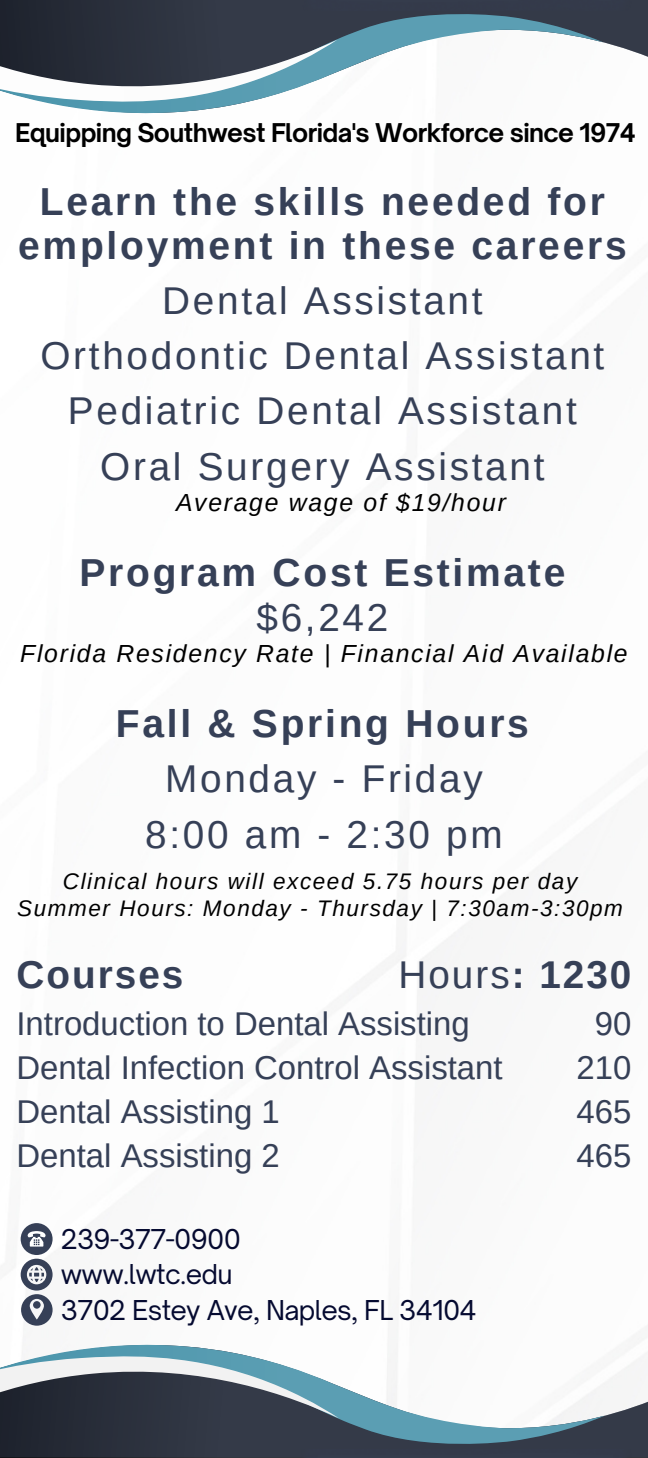
<style>
.page{position:relative;width:648px;height:1458px;background:#fff}
.page>*{position:absolute;margin:0;border:0;box-sizing:border-box;transform-origin:0 0}
.t1{font:700 38.93px/43.9px "Arimo";letter-spacing:.07em;color:#364057;text-align:center}
.t2{font:38.7px "Arimo";letter-spacing:.07em;color:#364057}
.t3{font:700 38.7px "Arimo";letter-spacing:.05em;color:#364057}
.t4{font:32.85px "Arimo";color:#364057}
.t5{font:26.1px "Open Sauce One";letter-spacing:-.025em;color:#050a30}
.t6{font:italic 24.75px "Arimo";letter-spacing:.07em;color:#000}
.t7{font:700 24.75px "Open Sauce One";letter-spacing:-.025em;color:#000}
.t8{font:italic 22.5px "Arimo";letter-spacing:.07em;color:#000}
.s1{font-weight:700}
</style>
<div class="page">
<svg style="left:0;top:1338px;width:648px;height:120px"></svg>
<svg style="left:0;top:1338px;width:605px;height:114px"></svg>
<svg style="left:0;top:1352px;width:339px;height:86px"></svg>
<svg style="left:0;top:0;width:648px;height:57px;background:#424753"></svg>
<svg style="left:0;top:6px;width:603px;height:108px"></svg>
<svg style="left:0;top:17px;width:337px;height:89px"></svg>
<div style="left:21px;top:1223px;width:32px;height:32px;background:#364057;border-radius:50%"></div>
<svg style="left:28px;top:1231px;width:18px;height:16px"></svg>
<svg style="left:21px;top:1259px;width:32px;height:67px"></svg>
<div style="left:302px;top:0;width:334px;height:11px;background:#343a4a"></div>
<div style="left:302px;top:1450px;width:334px;height:8px;background:#343b4b"></div>
<p class="t7" style="left:15px;top:118px;width:622px">Equipping Southwest Florida's Workforce since 1974</p>
<p class="t1" style="left:18px;top:179px;width:610px">Learn the skills needed for employment in these careers</p>
<p class="t2" style="left:162px;top:278px;width:322px">Dental Assistant</p>
<p class="t2" style="left:40px;top:334px;width:565px">Orthodontic Dental Assistant</p>
<p class="t2" style="left:68px;top:389px;width:510px">Pediatric Dental Assistant</p>
<p class="t2" style="left:100px;top:445px;width:446px">Oral Surgery Assistant</p>
<p class="t6" style="left:176px;top:488px;width:331px">Average wage of $19/hour</p>
<p class="t1" style="left:80px;top:551px;width:487px">Program Cost Estimate</p>
<p class="t2" style="left:256px;top:596px;width:133px">$6,242</p>
<p class="t6" style="left:20px;top:639px;width:609px">Florida Residency Rate | Financial Aid Available</p>
<p class="t1" style="left:116px;top:702px;width:415px">Fall &amp; Spring Hours</p>
<p class="t2" style="left:165px;top:757px;width:319px">Monday - Friday</p>
<p class="t2" style="left:145px;top:813px;width:359px">8:00 am - 2:30 pm</p>
<p class="t8" style="left:63px;top:869px;width:516px">Clinical hours will exceed 5.75 hours per day</p>
<p class="t8" style="left:17px;top:896px;width:607px">Summer Hours: Monday - Thursday | 7:30am-3:30pm</p>
<p class="t3" style="left:17px;top:953px;width:168px">Courses</p>
<p class="t4" style="left:17px;top:1005px;width:455px">Introduction to Dental Assisting</p>
<p class="t4" style="left:17px;top:1049px;width:488px">Dental Infection Control Assistant</p>
<p class="t4" style="left:17px;top:1093px;width:265px">Dental Assisting 1</p>
<p class="t4" style="left:17px;top:1137px;width:265px">Dental Assisting 2</p>
<p class="t2" style="left:398px;top:953px;width:234px">Hours<span class="s1">: 1230</span></p>
<p class="t4" style="left:595px;top:1005px;width:38px">90</p>
<p class="t4" style="left:577px;top:1049px;width:56px">210</p>
<p class="t4" style="left:577px;top:1093px;width:56px">465</p>
<p class="t4" style="left:577px;top:1137px;width:56px">465</p>
<p class="t5" style="left:61px;top:1223px;width:182px">239-377-0900</p>
<p class="t5" style="left:61px;top:1258px;width:173px">www.lwtc.edu</p>
<p class="t5" style="left:61px;top:1294px;width:418px">3702 Estey Ave, Naples, FL 34104</p>
</div>
